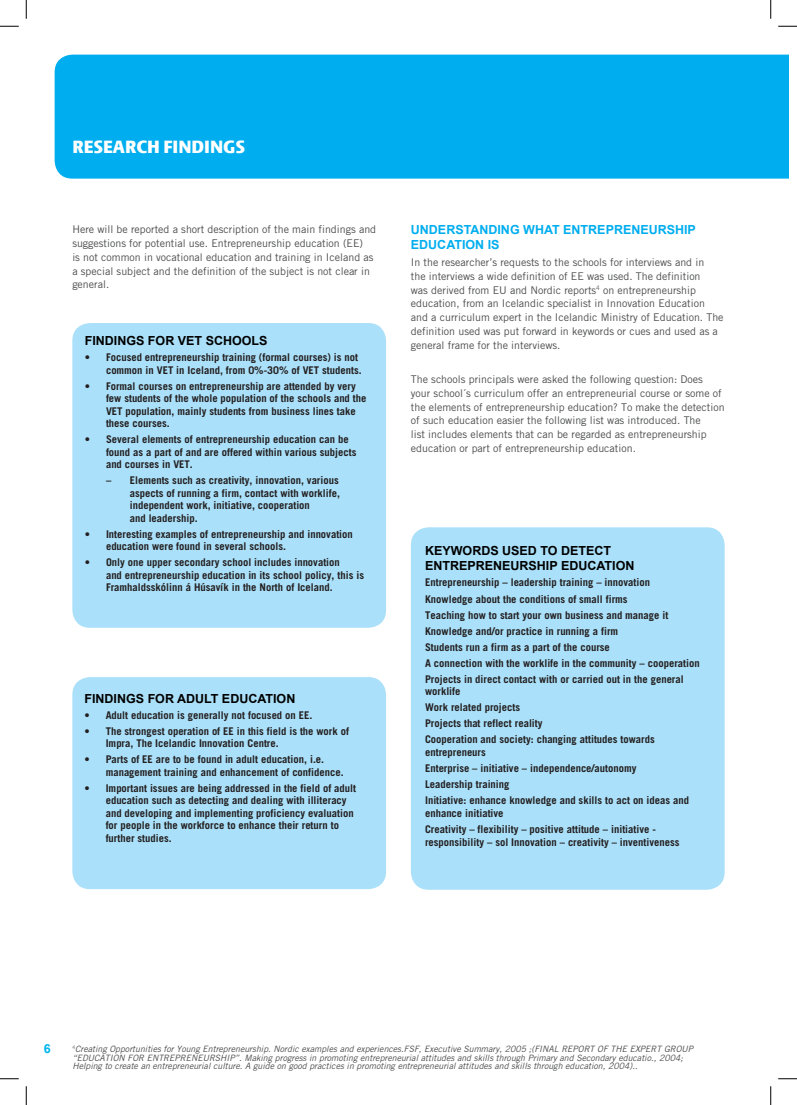
<style>
.page{position:relative;width:797px;height:1105px;background:#fff}
.page>*{position:absolute;margin:0;border:0;box-sizing:border-box;transform-origin:0 0}
.FYRIRSAGNIR_ÞJÓNUSTA{font:900 17.5px "Skoda Sans";color:#fff}
.millifyrirsagnir{font:700 12.5px "Arial";color:#000}
.millifyrirsagnir-2{font:700 12.5px "Arial";color:#00aeef}
.meginmál_Glitnir{font:700 12.5px "Arial";color:#000}
.t1{font:700 12.5px "Arial";color:#00b6f0}
.meginmál_Glitnir-2{font:700 10.62px/12.5px "Trade Gothic";color:#231f20}
.meginmál_Glitnir-3{font:10.62px/13.8px "Trade Gothic";color:#4b4c4d}
.meginmál_Glitnir-4{font:italic 8.75px/8.8px "Trade Gothic";color:#4b4c4d}
</style>
<div class="page">
<div style="left:411px;top:527px;width:313px;height:363px;background:#aae0f9;border-radius:18px"></div>
<div style="left:72px;top:323px;width:314px;height:305px;background:#aae0f9;border-radius:18px"></div>
<div style="left:72px;top:677px;width:314px;height:212px;background:#aae0f9;border-radius:18px"></div>
<div style="left:55px;top:55px;width:733px;height:124px;background:#00aeef"></div>
<svg style="left:0;top:25px;width:19px;height:2px"></svg>
<svg style="left:778px;top:25px;width:19px;height:2px"></svg>
<svg style="left:0;top:1078px;width:19px;height:1px"></svg>
<svg style="left:778px;top:1078px;width:19px;height:1px"></svg>
<svg style="left:25px;top:0;width:2px;height:19px"></svg>
<svg style="left:25px;top:1086px;width:2px;height:19px"></svg>
<svg style="left:770px;top:0;width:1px;height:19px"></svg>
<svg style="left:770px;top:1086px;width:1px;height:19px"></svg>
<p class="FYRIRSAGNIR_ÞJÓNUSTA" style="left:72px;top:137px;width:174px">RESEARCH FINDINGS</p>
<p class="meginmál_Glitnir-3" style="left:72px;top:223px;width:305px">Here will be reported a short description of the main findings and suggestions for potential use. Entrepreneurship education (EE)<br>is not common in vocational education and training in Iceland as a special subject and the definition of the subject is not clear in general.</p>
<p class="millifyrirsagnir" style="left:85px;top:334px;width:103px">FINDINGS FOR VET</p>
<p class="millifyrirsagnir" style="left:206px;top:334px;width:10px">SCHOOLS</p>
<p class="meginmál_Glitnir-2" style="left:106px;top:351px;width:257px;text-indent:-21px">• Focused entrepreneurship training (formal courses) is not common in VET in Iceland, from 0%-30% of VET students.</p>
<p class="meginmál_Glitnir-2" style="left:106px;top:380px;width:262px;text-indent:-21px">• Formal courses on entrepreneurship are attended by very few students of the whole population of the schools and the VET population, mainly students from business lines take these courses.</p>
<p class="meginmál_Glitnir-2" style="left:106px;top:433px;width:252px;text-indent:-21px">• Several elements of entrepreneurship education can be found as a part of and are offered within various subjects and courses in VET.</p>
<p class="meginmál_Glitnir-2" style="left:130px;top:474px;width:212px;text-indent:-24px">– Elements such as creativity, innovation, various aspects of running a firm, contact with worklife, independent work, initiative, cooperation<br>and leadership.</p>
<p class="meginmál_Glitnir-2" style="left:106px;top:528px;width:248px;text-indent:-21px">• Interesting examples of entrepreneurship and innovation education were found in several schools.</p>
<p class="meginmál_Glitnir-2" style="left:106px;top:556px;width:259px;text-indent:-21px">• Only one upper secondary school includes innovation<br>and entrepreneurship education in its school policy, this is<br>Framhaldsskólinn á Húsavík in the North of Iceland.</p>
<p class="meginmál_Glitnir" style="left:84px;top:691px;width:212px">FINDINGS FOR ADULT EDUCATION</p>
<p class="meginmál_Glitnir-2" style="left:84px;top:709px;width:229px">• Adult education is generally not focused on EE.</p>
<p class="meginmál_Glitnir-2" style="left:106px;top:725px;width:245px;text-indent:-21px">• The strongest operation of EE in this field is the work of<br>Impra, The Icelandic Innovation Centre.</p>
<p class="meginmál_Glitnir-2" style="left:106px;top:753px;width:239px;text-indent:-21px">• Parts of EE are to be found in adult education, i.e. management training and enhancement of confidence.</p>
<p class="meginmál_Glitnir-2" style="left:106px;top:782px;width:252px;text-indent:-21px">• Important issues are being addressed in the field of adult education such as detecting and dealing with illiteracy and developing and implementing proficiency evaluation for people in the workforce to enhance their return to further studies.</p>
<p class="millifyrirsagnir-2" style="left:411px;top:222px;width:286px">UNDERSTANDING WHAT ENTREPRENEURSHIP</p>
<p class="millifyrirsagnir-2" style="left:411px;top:237px;width:84px">EDUCATION IS</p>
<p class="meginmál_Glitnir-3" style="left:411px;top:255px;width:314px">In the researcher’s requests to the schools for interviews and in<br>the interviews a wide definition of EE was used. The definition<br>was derived from EU and Nordic reports<sup>4</sup> on entrepreneurship education, from an Icelandic specialist in Innovation Education and a curriculum expert in the Icelandic Ministry of Education. The definition used was put forward in keywords or cues and used as a general frame for the interviews.</p>
<p class="meginmál_Glitnir-3" style="left:411px;top:372px;width:315px">The schools principals were asked the following question: Does your school´s curriculum offer an entrepreneurial course or some of the elements of entrepreneurship education? To make the detection of such education easier the following list was introduced. The<br>list includes elements that can be regarded as entrepreneurship education or part of entrepreneurship education.</p>
<p class="millifyrirsagnir" style="left:425px;top:544px;width:187px">KEYWORDS USED TO DETECT</p>
<p class="millifyrirsagnir" style="left:425px;top:559px;width:211px">ENTREPRENEURSHIP EDUCATION</p>
<p class="meginmál_Glitnir-2" style="left:425px;top:576px;width:226px">Entrepreneurship – leadership training – innovation</p>
<p class="meginmál_Glitnir-2" style="left:425px;top:592px;width:204px">Knowledge about the conditions of small firms</p>
<p class="meginmál_Glitnir-2" style="left:425px;top:608px;width:245px">Teaching how to start your own business and manage it</p>
<p class="meginmál_Glitnir-2" style="left:425px;top:624px;width:195px">Knowledge and/or practice in running a firm</p>
<p class="meginmál_Glitnir-2" style="left:425px;top:640px;width:186px">Students run a firm as a part of the course</p>
<p class="meginmál_Glitnir-2" style="left:425px;top:656px;width:276px">A connection with the worklife in the community – cooperation</p>
<p class="meginmál_Glitnir-2" style="left:425px;top:672px;width:260px">Projects in direct contact with or carried out in the general worklife</p>
<p class="meginmál_Glitnir-2" style="left:425px;top:701px;width:97px">Work related projects</p>
<p class="meginmál_Glitnir-2" style="left:425px;top:717px;width:119px">Projects that reflect reality</p>
<p class="meginmál_Glitnir-2" style="left:425px;top:733px;width:231px">Cooperation and society: changing attitudes towards entrepreneurs</p>
<p class="meginmál_Glitnir-2" style="left:425px;top:762px;width:213px">Enterprise – initiative – independence/autonomy</p>
<p class="meginmál_Glitnir-2" style="left:425px;top:778px;width:86px">Leadership training</p>
<p class="meginmál_Glitnir-2" style="left:425px;top:794px;width:265px">Initiative: enhance knowledge and skills to act on ideas and enhance initiative</p>
<p class="meginmál_Glitnir-2" style="left:425px;top:822px;width:256px;line-height:13.8px">Creativity – flexibility – positive attitude – initiative - responsibility – sol Innovation – creativity – inventiveness</p>
<p class="t1" style="left:44px;top:1041px;width:8px">6</p>
<p class="meginmál_Glitnir-4" style="left:72px;top:1044px;width:622px"><sup>4</sup>Creating Opportunities for Young Entrepreneurship. Nordic examples and experiences.FSF, Executive Summary, 2005 ;(FINAL REPORT OF THE EXPERT GROUP “EDUCATION FOR ENTREPRENEURSHIP”. Making progress in promoting entrepreneurial attitudes and skills through Primary and Secondary educatio., 2004;<br>Helping to create an entrepreneurial culture. A guide on good practices in promoting entrepreneurial attitudes and skills through education, 2004)..</p>
</div>
